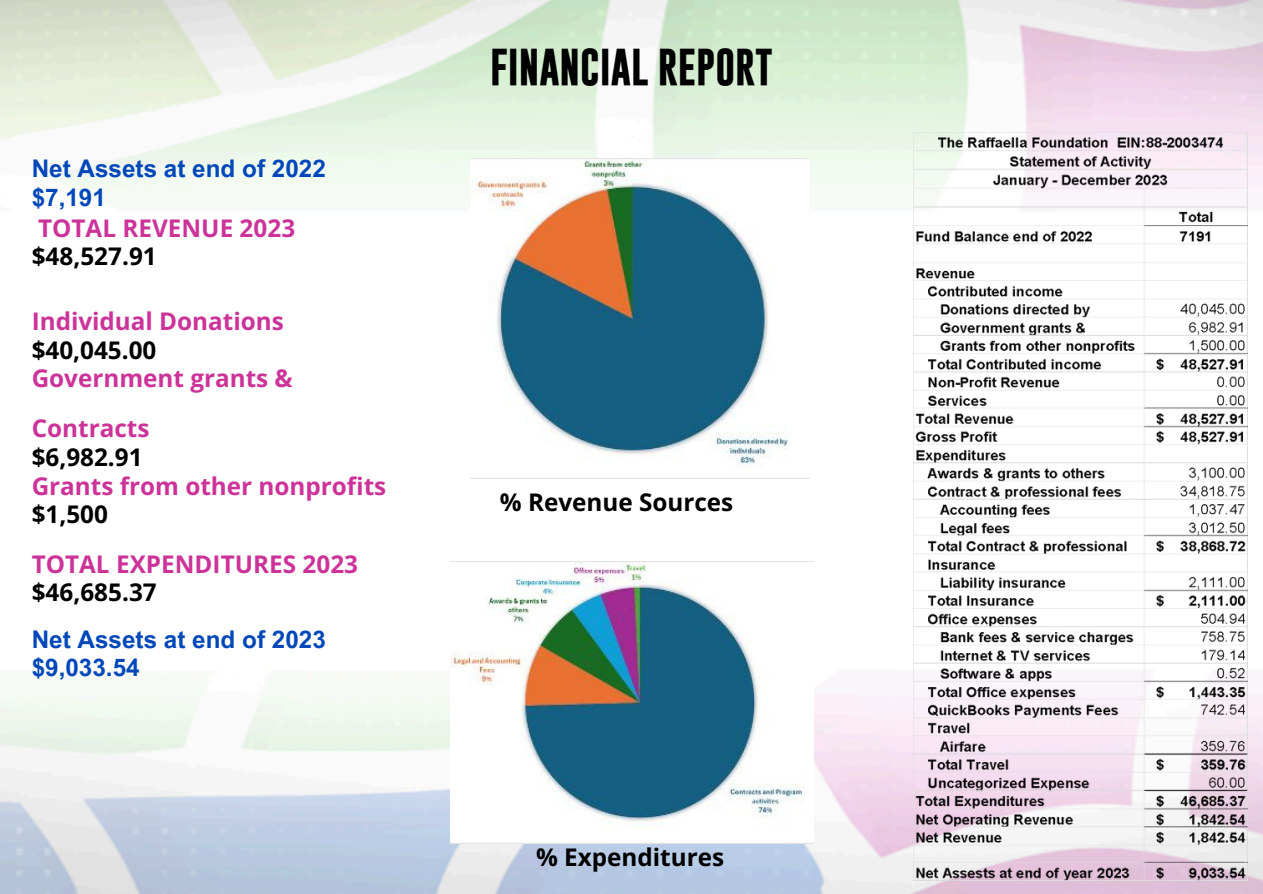
<style>
.page{position:relative;width:1263px;height:894px;background:#fff}
.page>*{position:absolute;margin:0;border:0;box-sizing:border-box;transform-origin:0 0}
.t1{font:700 37.5px "Gobold";color:#000}
.t2{font:700 24.3px/28.3px "Open Sans";color:#c39}
.t3{font:700 24.3px/28.3px "Arial MT Pro";color:#0047b9}
.t4{font:700 24.3px "Open Sans";color:#000}
.s1{color:#000}
</style>
<div class="page">
<img style="left:0;top:0;width:1263px;height:893px">
<img style="left:0;top:146px;width:1263px;height:729px">
<img style="left:23px;top:169px;width:418px;height:674px">
<img style="left:563px;top:479px;width:242px;height:24px">
<img style="left:813px;top:802px;width:31px;height:39px">
<img style="left:914px;top:133px;width:333px;height:747px">
<img style="left:810px;top:172px;width:44px;height:294px">
<img style="left:471px;top:158px;width:339px;height:321px">
<img style="left:524px;top:541px;width:333px;height:258px">
<img style="left:450px;top:561px;width:363px;height:282px">
<p class="t3" style="left:32px;top:157px;width:296px">Net Assets at end of 2022 $7,191</p>
<h1 class="t2" style="left:32px;top:213px;width:265px">TOTAL REVENUE 2023 <span class="s1">$48,527.91</span></h1>
<p class="t2" style="left:32px;top:307px;width:263px">Individual Donations <span class="s1">$40,045.00<br></span>Government grants &amp;</p>
<p class="t2" style="left:32px;top:413px;width:119px">Contracts</p>
<p class="t2" style="left:32px;top:442px;width:356px"><span class="s1">$6,982.91<br></span>Grants from other nonprofits <span class="s1">$1,500</span></p>
<p class="t2" style="left:32px;top:549px;width:328px">TOTAL EXPENDITURES 2023 <span class="s1">$46,685.37</span></p>
<p class="t3" style="left:32px;top:627px;width:296px">Net Assets at end of 2023 $9,033.54</p>
<p class="t1" style="left:490px;top:43px;width:284px">FINANCIAL REPORT</p>
<p class="t4" style="left:500px;top:485px;width:235px">% Revenue Sources</p>
<p class="t4" style="left:536px;top:840px;width:190px">% Expenditures</p>
</div>
